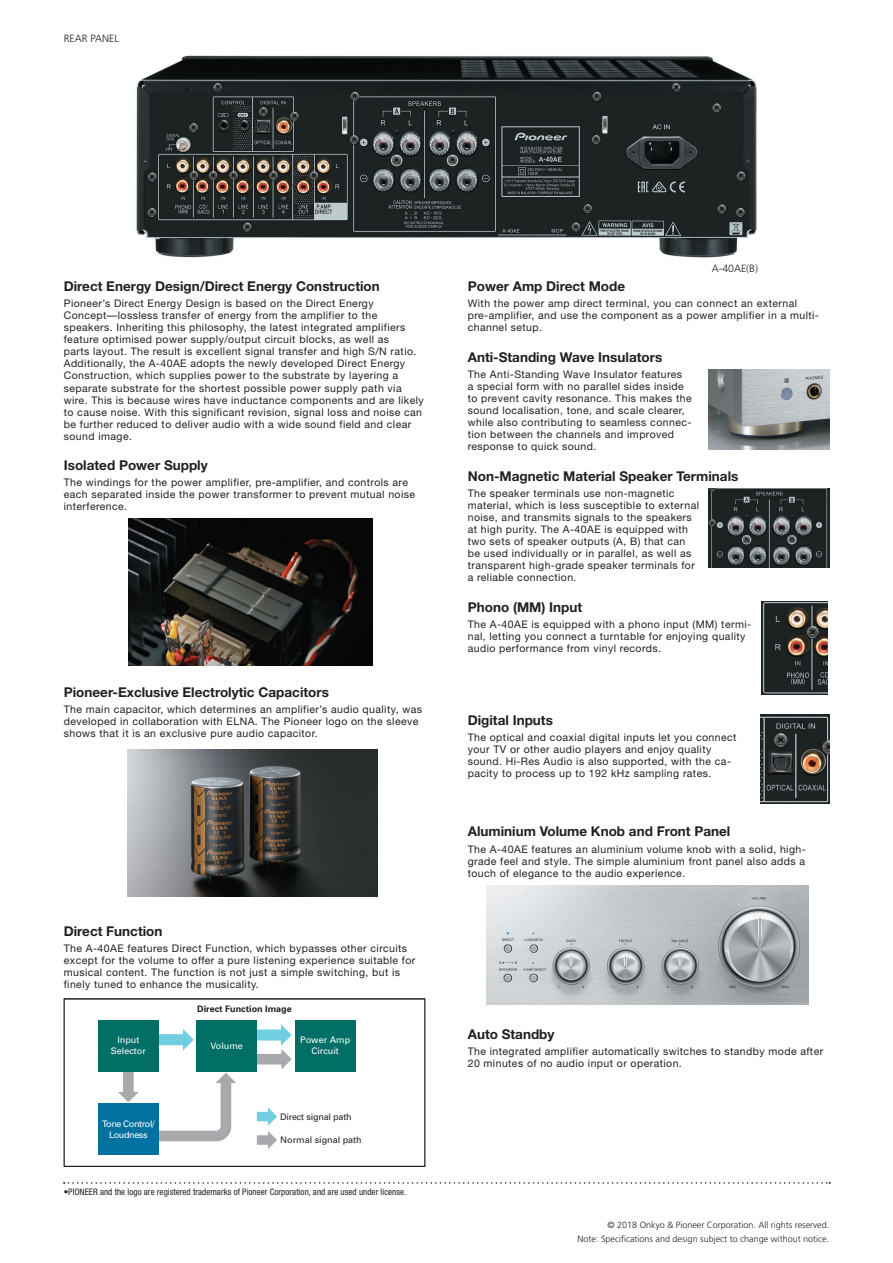
<style>
.page{position:relative;width:893px;height:1263px;background:#fff}
.page>*{position:absolute;margin:0;border:0;box-sizing:border-box;transform-origin:0 0}
.t1{font:700 13.5px "Helvetica Neue";color:#231f20}
.t2{font:10.5px/12px "Helvetica Neue";letter-spacing:.04em;color:#231f20}
.t3{font:300 10.5px "Frutiger";color:#231f20}
.t4{font:300 9px/14px "Frutiger";color:#231f20;text-align:right}
.t5{font:condensed 9px "Helvetica Neue";letter-spacing:.005em;color:#231f20}
.t6{font:9px/10.8px "Univers";color:#fff;text-align:center}
.t7{font:9px "Univers";letter-spacing:-.01em;color:#231f20}
.t8{font:9px/10.8px "Univers";letter-spacing:-.04em;color:#fff;text-align:center}
.t9{font:700 9px "Univers";color:#231f20}
</style>
<div class="page">
<img style="left:128px;top:519px;width:245px;height:146px">
<img style="left:128px;top:749px;width:250px;height:147px">
<div style="left:155px;top:1034px;width:29px;height:11px;background:#71cee1"></div>
<svg style="left:183px;top:1029px;width:11px;height:21px"></svg>
<div style="left:253px;top:1029px;width:29px;height:11px;background:#71cee1"></div>
<div style="left:253px;top:1054px;width:30px;height:10px;background:#a8a9ad"></div>
<svg style="left:281px;top:1024px;width:11px;height:45px"></svg>
<div style="left:257px;top:1135px;width:12px;height:10px;background:#a8a9ad"></div>
<svg style="left:118px;top:1071px;width:119px;height:75px"></svg>
<div style="left:98px;top:1020px;width:60px;height:51px;background:#016f66"></div>
<div style="left:98px;top:1104px;width:60px;height:51px;background:#0071a1"></div>
<div style="left:197px;top:1020px;width:60px;height:51px;background:#016f66"></div>
<div style="left:295px;top:1020px;width:60px;height:51px;background:#016f66"></div>
<div style="left:257px;top:1112px;width:12px;height:9px;background:#71cee1"></div>
<svg style="left:268px;top:1107px;width:9px;height:42px"></svg>
<div style="left:64px;top:999px;width:361px;height:167px;border:1px solid #231f20"></div>
<img style="left:708px;top:370px;width:121px;height:79px">
<img style="left:708px;top:489px;width:121px;height:79px">
<img style="left:762px;top:601px;width:65px;height:93px">
<img style="left:761px;top:715px;width:68px;height:89px">
<img style="left:487px;top:886px;width:322px;height:118px">
<img style="left:136px;top:55px;width:621px;height:203px">
<svg style="left:64px;top:1182px;width:766px;height:2px"></svg>
<p class="t3" style="left:64px;top:33px;width:57px">REAR PANEL</p>
<p class="t1" style="left:64px;top:278px;width:318px">Direct Energy Design/Direct Energy Construction</p>
<p class="t2" style="left:64px;top:298px;width:361px">Pioneer’s Direct Energy Design is based on the Direct Energy Concept—lossless transfer of energy from the amplifier to the speakers. Inheriting this philosophy, the latest integrated amplifiers feature optimised power supply/output circuit blocks, as well as<br>parts layout. The result is excellent signal transfer and high S/N ratio.<br>Additionally, the A-40AE adopts the newly developed Direct Energy Construction, which supplies power to the substrate by layering a separate substrate for the shortest possible power supply path via wire. This is because wires have inductance components and are likely to cause noise. With this significant revision, signal loss and noise can be further reduced to deliver audio with a wide sound field and clear sound image.</p>
<p class="t1" style="left:64px;top:457px;width:145px">Isolated Power Supply</p>
<p class="t2" style="left:64px;top:476px;width:353px">The windings for the power amplifier, pre-amplifier, and controls are each separated inside the power transformer to prevent mutual noise interference.</p>
<p class="t1" style="left:64px;top:684px;width:267px">Pioneer-Exclusive Electrolytic Capacitors</p>
<p class="t2" style="left:64px;top:703px;width:360px">The main capacitor, which determines an amplifier’s audio quality, was developed in collaboration with ELNA. The Pioneer logo on the sleeve shows that it is an exclusive pure audio capacitor.</p>
<p class="t1" style="left:64px;top:923px;width:100px">Direct Function</p>
<p class="t2" style="left:64px;top:942px;width:353px">The A-40AE features Direct Function, which bypasses other circuits except for the volume to offer a pure listening experience suitable for musical content. The function is not just a simple switching, but is finely tuned to enhance the musicality.</p>
<p class="t6" style="left:111px;top:1035px;width:37px">Input<br>Selector</p>
<p class="t8" style="left:102px;top:1118px;width:54px">Tone Control/<br>Loudness</p>
<p class="t9" style="left:197px;top:1003px;width:96px">Direct Function Image</p>
<p class="t6" style="left:211px;top:1040px;width:34px">Volume</p>
<p class="t6" style="left:300px;top:1035px;width:51px">Power Amp<br>Circuit</p>
<p class="t7" style="left:280px;top:1111px;width:73px">Direct signal path</p>
<p class="t7" style="left:280px;top:1134px;width:83px">Normal signal path</p>
<p class="t5" style="left:64px;top:1187px;width:344px">•PIONEER and the logo are registered trademarks of Pioneer Corporation, and are used under license.</p>
<p class="t3" style="left:712px;top:262px;width:48px">A-40AE(B)</p>
<p class="t1" style="left:468px;top:278px;width:159px">Power Amp Direct Mode</p>
<p class="t2" style="left:468px;top:298px;width:353px">With the power amp direct terminal, you can connect an external pre-amplifier, and use the component as a power amplifier in a multi&shy;channel setup.</p>
<p class="t1" style="left:468px;top:349px;width:196px">Anti-Standing Wave Insulators</p>
<p class="t2" style="left:468px;top:368px;width:226px">The Anti-Standing Wave Insulator features<br>a special form with no parallel sides inside to prevent cavity resonance. This makes the sound localisation, tone, and scale clearer, while also contributing to seamless connec&shy;tion between the channels and improved response to quick sound.</p>
<p class="t1" style="left:468px;top:468px;width:272px">Non-Magnetic Material Speaker Terminals</p>
<p class="t2" style="left:468px;top:487px;width:233px">The speaker terminals use non-magnetic material, which is less susceptible to external noise, and transmits signals to the speakers at high purity. The A-40AE is equipped with two sets of speaker outputs (A, B) that can be used individually or in parallel, as well as transparent high-grade speaker terminals for a reliable connection.</p>
<p class="t1" style="left:468px;top:599px;width:116px">Phono (MM) Input</p>
<p class="t2" style="left:468px;top:618px;width:285px">The A-40AE is equipped with a phono input (MM) termi&shy;nal, letting you connect a turntable for enjoying quality audio performance from vinyl records.</p>
<p class="t1" style="left:468px;top:712px;width:87px">Digital Inputs</p>
<p class="t2" style="left:468px;top:731px;width:270px">The optical and coaxial digital inputs let you connect your TV or other audio players and enjoy quality sound. Hi-Res Audio is also supported, with the ca&shy;pacity to process up to 192 kHz sampling rates.</p>
<p class="t1" style="left:468px;top:823px;width:264px">Aluminium Volume Knob and Front Panel</p>
<p class="t2" style="left:468px;top:843px;width:340px;text-align:justify">The A-40AE features an aluminium volume knob with a solid, high&shy;grade feel and style. The simple aluminium front panel also adds a touch of elegance to the audio experience.</p>
<p class="t1" style="left:468px;top:1026px;width:88px">Auto Standby</p>
<p class="t2" style="left:468px;top:1045px;width:357px">The integrated amplifier automatically switches to standby mode after<br>20 minutes of no audio input or operation.</p>
<p class="t4" style="left:578px;top:1218px;width:253px">© 2018 Onkyo &amp; Pioneer Corporation. All rights reserved.<br>Note: Specifications and design subject to change without notice.</p>
</div>
